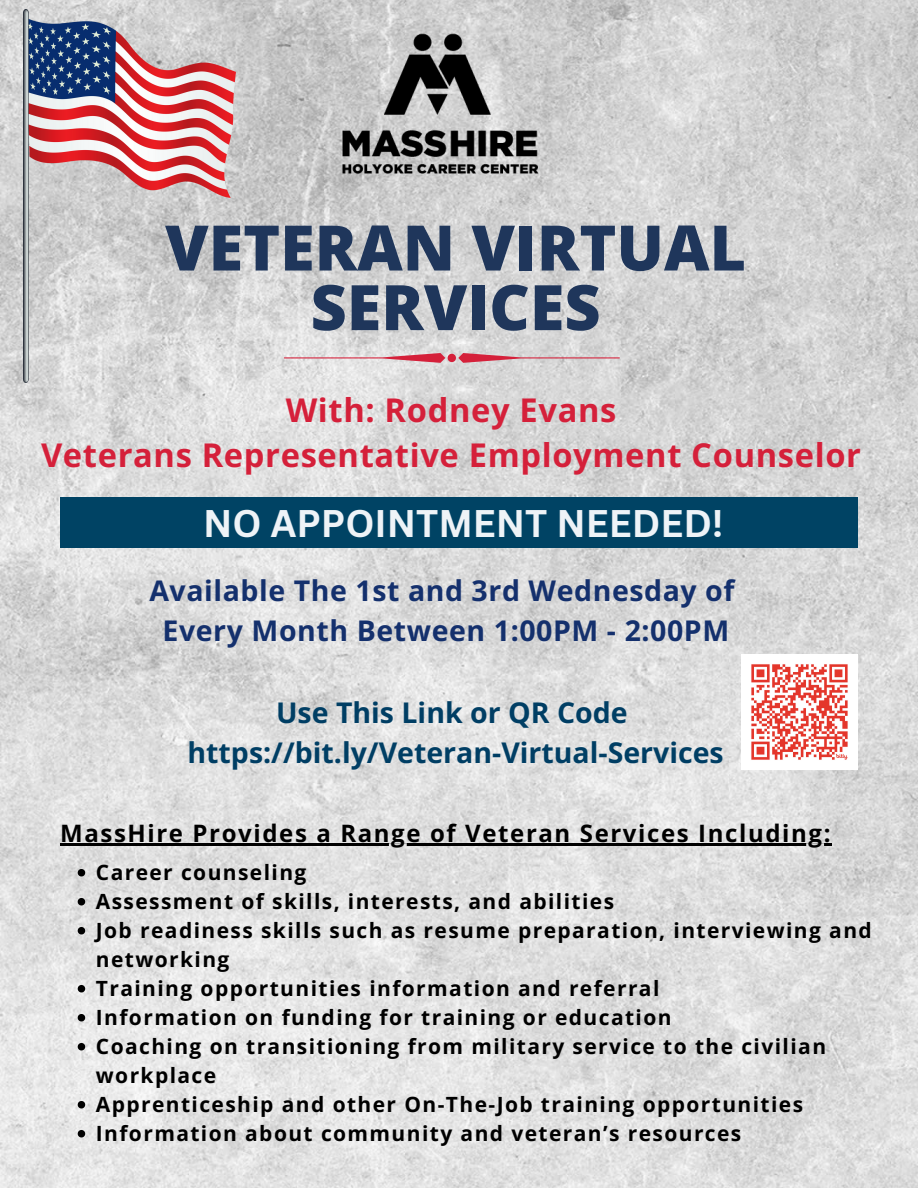
<style>
.page{position:relative;width:918px;height:1188px;background:#fff}
.page>*{position:absolute;margin:0;border:0;box-sizing:border-box;transform-origin:0 0}
.t1{font:800 62.85px/59.7px "Open Sans";color:#1f365b;text-align:center}
.t2{font:700 37.5px "Canva Sans";color:#eef3f7}
.t3{font:700 32.7px/45px "Open Sans";letter-spacing:.02em;color:#d5203a;text-align:center}
.t4{font:700 28.5px/39.3px "Open Sans";letter-spacing:.02em;color:#14306d;text-align:center}
.t5{font:700 28.5px/39.3px "Open Sans";color:#003e64;text-align:center}
.t6{font:700 24px "Open Sans";letter-spacing:.065em;color:#000}
.t7{font:700 21px/29px "Open Sans";letter-spacing:.065em;color:#000}
</style>
<div class="page">
<img style="left:0;top:0;width:918px;height:1188px">
<svg style="left:284px;top:353px;width:336px;height:10px;background:#daa7ae"></svg>
<img style="left:314px;top:9px;width:251px;height:202px">
<div style="left:60px;top:497px;width:798px;height:50px;background:#004364"></div>
<img style="left:742px;top:654px;width:116px;height:116px">
<img style="left:23px;top:9px;width:213px;height:374px">
<hr style="left:60px;top:843px;width:772px;height:2px;background:#000">
<svg style="left:78px;top:869px;width:7px;height:7px"></svg>
<svg style="left:78px;top:898px;width:7px;height:7px"></svg>
<svg style="left:78px;top:927px;width:7px;height:7px"></svg>
<svg style="left:78px;top:985px;width:7px;height:7px"></svg>
<svg style="left:78px;top:1014px;width:7px;height:7px"></svg>
<svg style="left:78px;top:1043px;width:7px;height:7px"></svg>
<svg style="left:78px;top:1101px;width:7px;height:7px"></svg>
<svg style="left:78px;top:1130px;width:7px;height:7px"></svg>
<p class="t1" style="left:165px;top:216px;width:583px">VETERAN VIRTUAL<br>SERVICES</p>
<h2 class="t3" style="left:41px;top:387px;width:822px">With: Rodney Evans<br>Veterans Representative Employment Counselor</h2>
<p class="t2" style="left:203px;top:497px;width:522px">NO APPOINTMENT NEEDED!</p>
<p class="t4" style="left:149px;top:571px;width:587px">Available The 1st and 3rd Wednesday of<br>Every Month Between 1:00PM - 2:00PM</p>
<h3 class="t5" style="left:188px;top:693px;width:538px">Use This Link or QR Code https://bit.ly/Veteran-Virtual-Services</h3>
<h4 class="t6" style="left:60px;top:816px;width:772px">MassHire Provides a Range of Veteran Services Including:</h4>
<h4 class="t7" style="left:96px;top:857px;width:212px">Career counseling</h4>
<p class="t7" style="left:96px;top:886px;width:520px">Assessment of skills, interests, and abilities</p>
<h5 class="t7" style="left:96px;top:915px;width:777px">Job readiness skills such as resume preparation, interviewing and networking</h5>
<p class="t7" style="left:96px;top:973px;width:565px">Training opportunities information and referral</p>
<p class="t7" style="left:96px;top:1002px;width:577px">Information on funding for training or education</p>
<p class="t7" style="left:96px;top:1031px;width:732px">Coaching on transitioning from military service to the civilian workplace</p>
<p class="t7" style="left:96px;top:1089px;width:709px">Apprenticeship and other On-The-Job training opportunities</p>
<p class="t7" style="left:96px;top:1118px;width:647px">Information about community and veteran’s resources</p>
</div>
